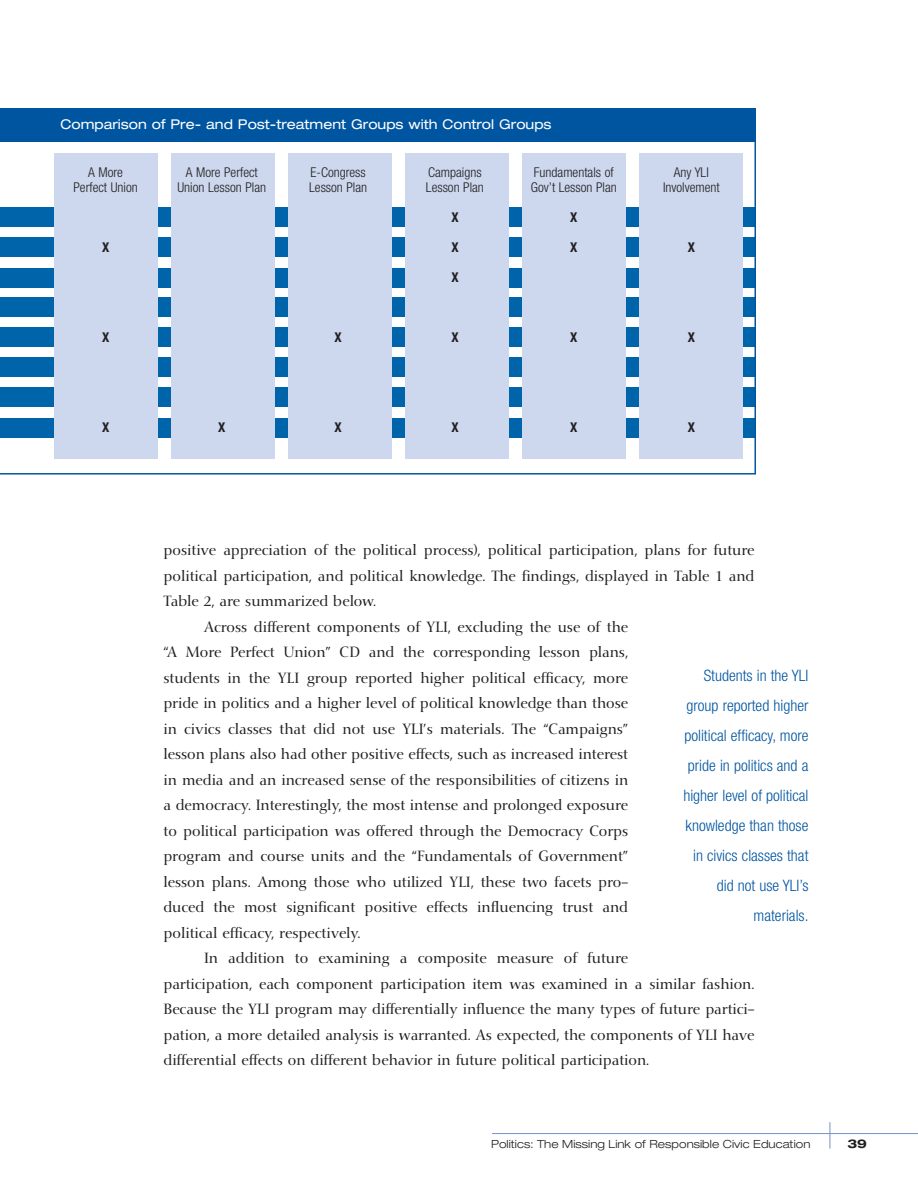
<style>
.page{position:relative;width:918px;height:1188px;background:#fff}
.page>*{position:absolute;margin:0;border:0;box-sizing:border-box;transform-origin:0 0}
.t1{font:300 condensed 15.75px/30px "Helvetica Neue";color:#0055a0;text-align:right}
.t2{font:14.7px "Nofret";color:#201f20}
.t3{font:300 condensed 13.5px "Helvetica Neue";color:#201f20}
.t4{font:expanded 13.5px "Helvetica Neue";color:#fff}
.t5{font:700 condensed 13.5px "Helvetica Neue";color:#201f20}
.t6{font:700 expanded 12px "Helvetica Neue";color:#201f20}
.t7{font:300 expanded 11.25px "Helvetica Neue";letter-spacing:.005em;color:#201f20}
</style>
<div class="page">
<hr style="left:492px;top:1133px;width:426px;height:1px;background:#7192c5">
<svg style="left:830px;top:1122px;width:1px;height:27px"></svg>
<svg style="left:0;top:142px;width:756px;height:333px;background:#c2d2e9"></svg>
<div style="left:0;top:108px;width:756px;height:34px;background:#0055a0"></div>
<p class="t4" style="left:60px;top:119px;width:493px">Comparison of Pre- and Post-treatment Groups with Control Groups</p>
<p class="t3" style="left:88px;top:167px;width:36px">A More</p>
<p class="t3" style="left:186px;top:167px;width:74px">A More Perfect</p>
<p class="t3" style="left:311px;top:167px;width:57px">E-Congress</p>
<p class="t3" style="left:428px;top:167px;width:55px">Campaigns</p>
<p class="t3" style="left:534px;top:167px;width:81px">Fundamentals of</p>
<p class="t3" style="left:674px;top:167px;width:37px">Any YLI</p>
<p class="t3" style="left:74px;top:182px;width:66px">Perfect Union</p>
<p class="t3" style="left:178px;top:182px;width:90px">Union Lesson Plan</p>
<p class="t3" style="left:309px;top:182px;width:60px">Lesson Plan</p>
<p class="t3" style="left:426px;top:182px;width:60px">Lesson Plan</p>
<p class="t3" style="left:531px;top:182px;width:88px">Gov’t Lesson Plan</p>
<p class="t3" style="left:663px;top:182px;width:58px">Involvement</p>
<p class="t5" style="left:451px;top:212px;width:9px">X</p>
<p class="t5" style="left:570px;top:212px;width:9px">X</p>
<p class="t5" style="left:102px;top:242px;width:9px">X</p>
<p class="t5" style="left:451px;top:242px;width:9px">X</p>
<p class="t5" style="left:570px;top:242px;width:9px">X</p>
<p class="t5" style="left:688px;top:242px;width:9px">X</p>
<p class="t5" style="left:451px;top:272px;width:9px">X</p>
<p class="t5" style="left:102px;top:332px;width:9px">X</p>
<p class="t5" style="left:335px;top:332px;width:9px">X</p>
<p class="t5" style="left:451px;top:332px;width:9px">X</p>
<p class="t5" style="left:570px;top:332px;width:9px">X</p>
<p class="t5" style="left:688px;top:332px;width:9px">X</p>
<p class="t5" style="left:102px;top:422px;width:9px">X</p>
<p class="t5" style="left:218px;top:422px;width:9px">X</p>
<p class="t5" style="left:335px;top:422px;width:9px">X</p>
<p class="t5" style="left:451px;top:422px;width:9px">X</p>
<p class="t5" style="left:570px;top:422px;width:9px">X</p>
<p class="t5" style="left:688px;top:422px;width:9px">X</p>
<p class="t2" style="left:164px;top:544px;width:592px">positive appreciation of the political process), political participation, plans for future</p>
<p class="t2" style="left:164px;top:569px;width:592px">political participation, and political knowledge. The findings, displayed in Table 1 and</p>
<p class="t2" style="left:164px;top:595px;width:214px">Table 2, are summarized below.</p>
<p class="t2" style="left:204px;top:620px;width:426px">Across different components of YLI, excluding the use of the</p>
<p class="t2" style="left:164px;top:646px;width:466px">“A More Perfect Union” CD and the corresponding lesson plans,</p>
<p class="t2" style="left:164px;top:671px;width:466px">students in the YLI group reported higher political efficacy, more</p>
<p class="t2" style="left:164px;top:697px;width:466px">pride in politics and a higher level of political knowledge than those</p>
<p class="t2" style="left:164px;top:722px;width:466px">in civics classes that did not use YLI’s materials. The “Campaigns”</p>
<p class="t2" style="left:164px;top:748px;width:466px">lesson plans also had other positive effects, such as increased interest</p>
<p class="t2" style="left:164px;top:773px;width:466px">in media and an increased sense of the responsibilities of citizens in</p>
<p class="t2" style="left:164px;top:799px;width:466px">a democracy. Interestingly, the most intense and prolonged exposure</p>
<p class="t2" style="left:164px;top:824px;width:466px">to political participation was offered through the Democracy Corps</p>
<p class="t2" style="left:164px;top:850px;width:466px">program and course units and the “Fundamentals of Government”</p>
<p class="t2" style="left:164px;top:875px;width:466px">lesson plans. Among those who utilized YLI, these two facets pro-</p>
<p class="t2" style="left:164px;top:901px;width:466px">duced the most significant positive effects influencing trust and</p>
<p class="t2" style="left:164px;top:926px;width:199px">political efficacy, respectively.</p>
<p class="t2" style="left:204px;top:952px;width:426px">In addition to examining a composite measure of future</p>
<p class="t2" style="left:164px;top:977px;width:592px">participation, each component participation item was examined in a similar fashion.</p>
<p class="t2" style="left:164px;top:1003px;width:592px">Because the YLI program may differentially influence the many types of future partici-</p>
<p class="t2" style="left:164px;top:1028px;width:592px">pation, a more detailed analysis is warranted. As expected, the components of YLI have</p>
<p class="t2" style="left:164px;top:1054px;width:487px">differential effects on different behavior in future political participation.</p>
<p class="t1" style="left:683px;top:662px;width:127px">Students in the YLI group reported higher political efficacy, more pride in politics and a higher level of political knowledge than those in civics classes that did not use YLI’s materials.</p>
<p class="t7" style="left:491px;top:1139px;width:321px">Politics: The Missing Link of Responsible Civic Education</p>
<p class="t6" style="left:847px;top:1139px;width:21px">39</p>
</div>
